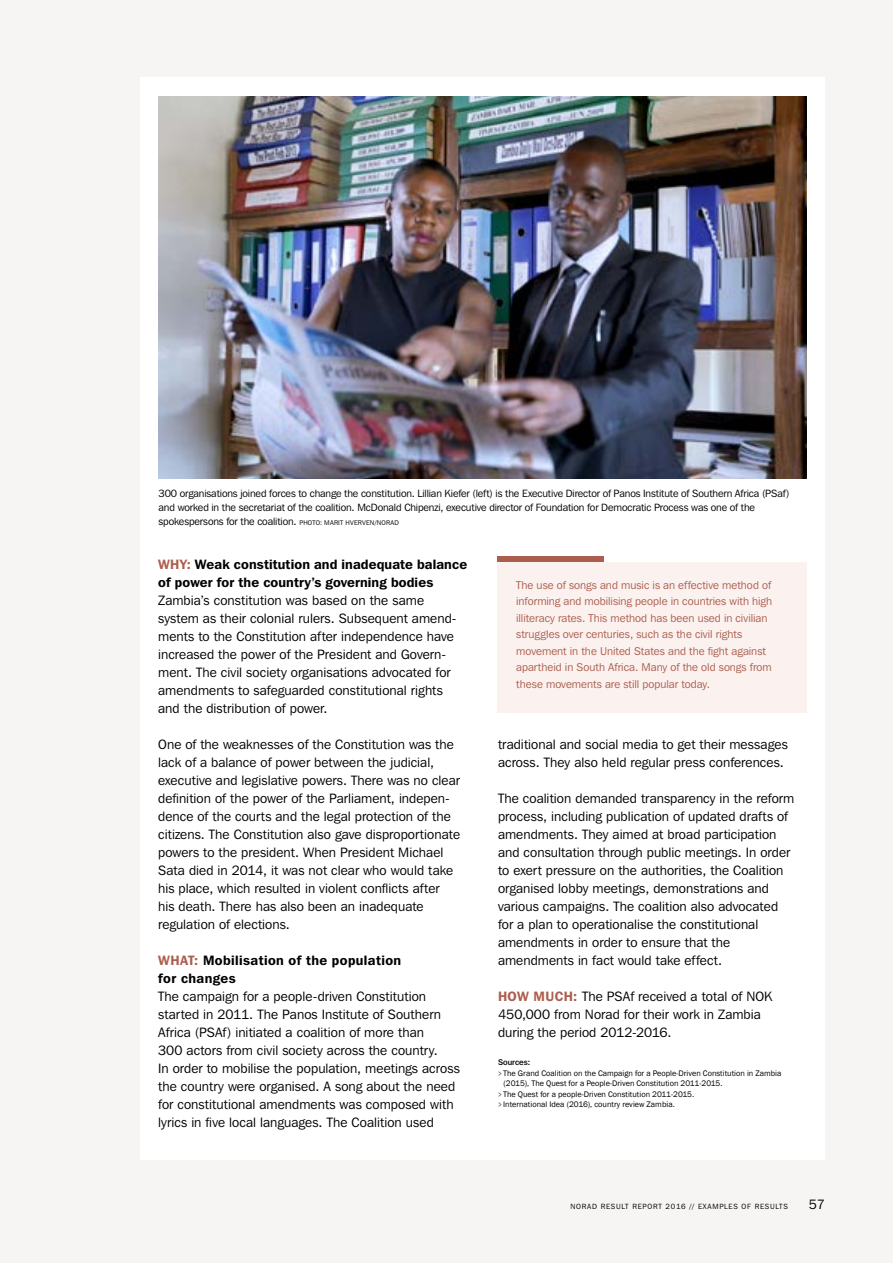
<style>
.page{position:relative;width:893px;height:1263px;background:#f6f5f4}
.page>*{position:absolute;margin:0;border:0;box-sizing:border-box;transform-origin:0 0}
.t1{font:13.5px/18px "Franklin Gothic IT Cby BT";letter-spacing:.005em;color:#000}
.t2{font:600 13.5px/18px "Franklin Gothic IT Cby BT";letter-spacing:.01em;color:#000}
.t3{font:600 13.5px/18px "Franklin Gothic IT Cby BT";letter-spacing:.03em;color:#000}
.t4{font:11.25px/16.5px "Franklin Gothic IT Cby BT";color:#ac5e4e}
.t5{font:10.5px/14.2px "Franklin Gothic IT Cby BT";letter-spacing:-.01em;color:#000}
.t6{font:8.25px "Franklin Gothic";color:#000}
.t7{font:500 8.25px "Franklin Gothic IT Cby BT";color:#000}
.t8{font:7.5px "Franklin Gothic IT Cby BT";letter-spacing:.1em;color:#000}
.s1{font-size:6.75px}
.s2{color:#ac5e4e}
.s3{font-weight:600;color:#ac5e4e}
.s4{font-family:"Franklin Gothic IT Cby BT"}
</style>
<div class="page">
<div style="left:140px;top:78px;width:685px;height:1082px;background:#fff"></div>
<div style="left:497px;top:562px;width:310px;height:151px;background:#fbf1ef"></div>
<div style="left:497px;top:557px;width:107px;height:5px;background:#ac5e4e"></div>
<img style="left:159px;top:96px;width:648px;height:383px">
<p class="t5" style="left:159px;top:486px;width:632px">300 organisations joined forces to change the constitution. Lillian Kiefer (left) is the Executive Director of Panos Institute of Southern Africa (PSaf) and worked in the secretariat of the coalition. McDonald Chipenzi, executive director of Foundation for Democratic Process was one of the spokespersons for the coalition. <span class="s1">PHOTO: MARIT HVERVEN/NORAD</span></p>
<p class="t2" style="left:158px;top:555px;width:310px"><span class="s2">WHY:</span> Weak constitution and inadequate balance of power for the country’s governing bodies</p>
<p class="t1" style="left:158px;top:591px;width:300px">Zambia’s constitution was based on the same system as their colonial rulers. Subsequent amend&shy;ments to the Constitution after independence have increased the power of the President and Govern&shy;ment. The civil society organisations advocated for amendments to safeguarded constitutional rights and the distribution of power.</p>
<p class="t1" style="left:158px;top:735px;width:303px">One of the weaknesses of the Constitution was the lack of a balance of power between the judicial, executive and legislative powers. There was no clear definition of the power of the Parliament, indepen&shy;dence of the courts and the legal protection of the citizens. The Constitution also gave disproportionate powers to the president. When President Michael Sata died in 2014, it was not clear who would take his place, which resulted in violent conflicts after<br>his death. There has also been an inadequate regulation of elections.</p>
<p class="t3" style="left:158px;top:951px;width:245px"><span class="s2">WHAT:</span> Mobilisation of the population for changes</p>
<p class="t1" style="left:158px;top:987px;width:303px">The campaign for a people-driven Constitution started in 2011. The Panos Institute of Southern Africa (PSAf) initiated a coalition of more than<br>300 actors from civil society across the country.<br>In order to mobilise the population, meetings across the country were organised. A song about the need for constitutional amendments was composed with lyrics in five local languages. The Coalition used</p>
<p class="t4" style="left:516px;top:576px;width:258px">The use of songs and music is an effective method of informing and mobilising people in countries with high illiteracy rates. This method has been used in civilian struggles over centuries, such as the civil rights movement in the United States and the fight against apartheid in South Africa. Many of the old songs from these movements are still popular today.</p>
<p class="t1" style="left:498px;top:735px;width:291px">traditional and social media to get their messages across. They also held regular press conferences.</p>
<p class="t1" style="left:498px;top:789px;width:298px">The coalition demanded transparency in the reform process, including publication of updated drafts of amendments. They aimed at broad participation and consultation through public meetings. In order to exert pressure on the authorities, the Coalition organised lobby meetings, demonstrations and various campaigns. The coalition also advocated for a plan to operationalise the constitutional amendments in order to ensure that the amendments in fact would take effect.</p>
<p class="t1" style="left:498px;top:987px;width:276px"><span class="s3">HOW MUCH:</span> The PSAf received a total of NOK<br>450,000 from Norad for their work in Zambia during the period 2012-2016.</p>
<p class="t7" style="left:498px;top:1057px;width:34px">Sources:</p>
<p class="t6" style="left:498px;top:1068px;width:285px"><span class="s4">&gt;</span> The Grand Coalition on the Campaign for a People-Driven Constitution in Zambia</p>
<p class="t6" style="left:504px;top:1078px;width:220px">(2015), The Quest for a People-Driven Constitution 2011-2015.</p>
<p class="t6" style="left:498px;top:1089px;width:198px"><span class="s4">&gt;</span> The Quest for a people-Driven Constitution 2011-2015.</p>
<p class="t6" style="left:498px;top:1099px;width:178px"><span class="s4">&gt;</span> International Idea (2016), country review Zambia.</p>
<p class="t8" style="left:571px;top:1202px;width:219px">NORAD RESULT REPORT 2016 // EXAMPLES OF RESULTS</p>
<p class="t1" style="left:809px;top:1195px;width:18px">57</p>
</div>
